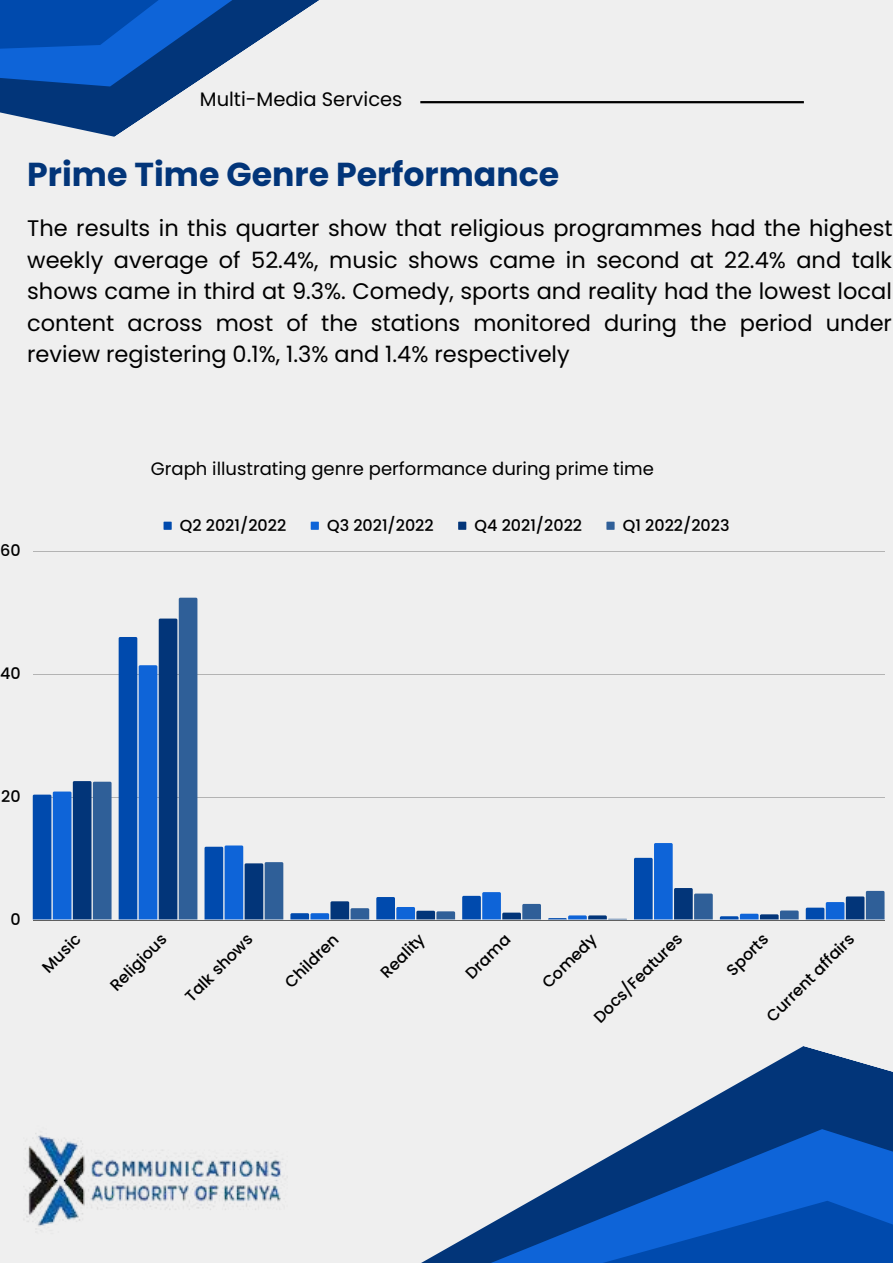
<style>
.page{position:relative;width:893px;height:1264px;background:#fff}
.page>*{position:absolute;margin:0;border:0;box-sizing:border-box;transform-origin:0 0}
.t1{font:700 33.15px "Poppins";color:#023579}
.t2{font:22.5px/31.5px "Poppins";color:#000;text-align:justify}
.t3{font:19.5px "Poppins";color:#000}
.t4{font:18px "Poppins";color:#000}
.t5{font:500 16.05px "Poppins";color:#000}
</style>
<div class="page">
<div style="left:0;top:0;width:892px;height:1262px;background:#efefef"></div>
<svg style="left:423px;top:1058px;width:469px;height:204px"></svg>
<svg style="left:0;top:0;width:483px;height:137px"></svg>
<hr style="left:420px;top:101px;width:383px;height:2px;background:#000">
<div style="left:163px;top:521px;width:9px;height:9px;background:#004aad"></div>
<div style="left:311px;top:521px;width:8px;height:9px;background:#0e64d8"></div>
<div style="left:458px;top:521px;width:8px;height:9px;background:#023579"></div>
<div style="left:606px;top:521px;width:8px;height:9px;background:#2f5f98"></div>
<hr style="left:33px;top:551px;width:851px;height:1px;background:#000">
<hr style="left:33px;top:674px;width:851px;height:1px;background:#000">
<hr style="left:33px;top:796px;width:851px;height:1px;background:#000">
<hr style="left:33px;top:919px;width:851px;height:1px;background:#000">
<svg style="left:33px;top:781px;width:78px;height:138px;background:#225daa"></svg>
<svg style="left:119px;top:597px;width:78px;height:322px;background:#3167ae"></svg>
<svg style="left:204px;top:845px;width:79px;height:74px;background:#366db5"></svg>
<svg style="left:290px;top:901px;width:79px;height:18px"></svg>
<svg style="left:376px;top:897px;width:79px;height:22px"></svg>
<svg style="left:462px;top:892px;width:79px;height:27px"></svg>
<svg style="left:548px;top:915px;width:79px;height:4px"></svg>
<svg style="left:634px;top:843px;width:78px;height:76px"></svg>
<svg style="left:719px;top:910px;width:79px;height:9px"></svg>
<svg style="left:805px;top:890px;width:79px;height:29px"></svg>
<img style="left:25px;top:1133px;width:258px;height:93px">
<p class="t3" style="left:200px;top:86px;width:204px">Multi-Media Services</p>
<h1 class="t1" style="left:27px;top:151px;width:533px">Prime Time Genre Performance</h1>
<p class="t2" style="left:27px;top:213px;width:866px">The results in this quarter show that religious programmes had the highest weekly average of 52.4%, music shows came in second at 22.4% and talk shows came in third at 9.3%. Comedy, sports and reality had the lowest local content across most of the stations monitored during the period under review registering 0.1%, 1.3% and 1.4% respectively</p>
<p class="t4" style="left:151px;top:456px;width:504px">Graph illustrating genre performance during prime time</p>
<p class="t5" style="left:0;top:539px;width:22px">60</p>
<p class="t5" style="left:0;top:662px;width:22px">40</p>
<p class="t5" style="left:1px;top:784px;width:21px">20</p>
<p class="t5" style="left:180px;top:513px;width:108px">Q2 2021/2022</p>
<p class="t5" style="left:327px;top:513px;width:108px">Q3 2021/2022</p>
<p class="t5" style="left:474px;top:513px;width:109px">Q4 2021/2022</p>
<p class="t5" style="left:623px;top:513px;width:108px">Q1 2022/2023</p>
<p class="t5" style="left:10px;top:907px;width:12px">0</p>
<p class="t5" style="left:37px;top:961px;width:48px;rotate:-45deg">Music</p>
<p class="t5" style="left:105px;top:979px;width:74px;rotate:-45deg">Religious</p>
<p class="t5" style="left:180px;top:990px;width:89px;rotate:-45deg">Talk shows</p>
<p class="t5" style="left:279px;top:976px;width:70px;rotate:-45deg">Children</p>
<p class="t5" style="left:375px;top:967px;width:56px;rotate:-45deg">Reality</p>
<p class="t5" style="left:460px;top:967px;width:57px;rotate:-45deg">Drama</p>
<p class="t5" style="left:536px;top:977px;width:71px;rotate:-45deg">Comedy</p>
<p class="t5" style="left:588px;top:1011px;width:119px;rotate:-45deg">Docs/Features</p>
<p class="t5" style="left:721px;top:964px;width:53px;rotate:-45deg">Sports</p>
<p class="t5" style="left:761px;top:1010px;width:118px;rotate:-45deg">Cur ent af airs</p>
</div>
